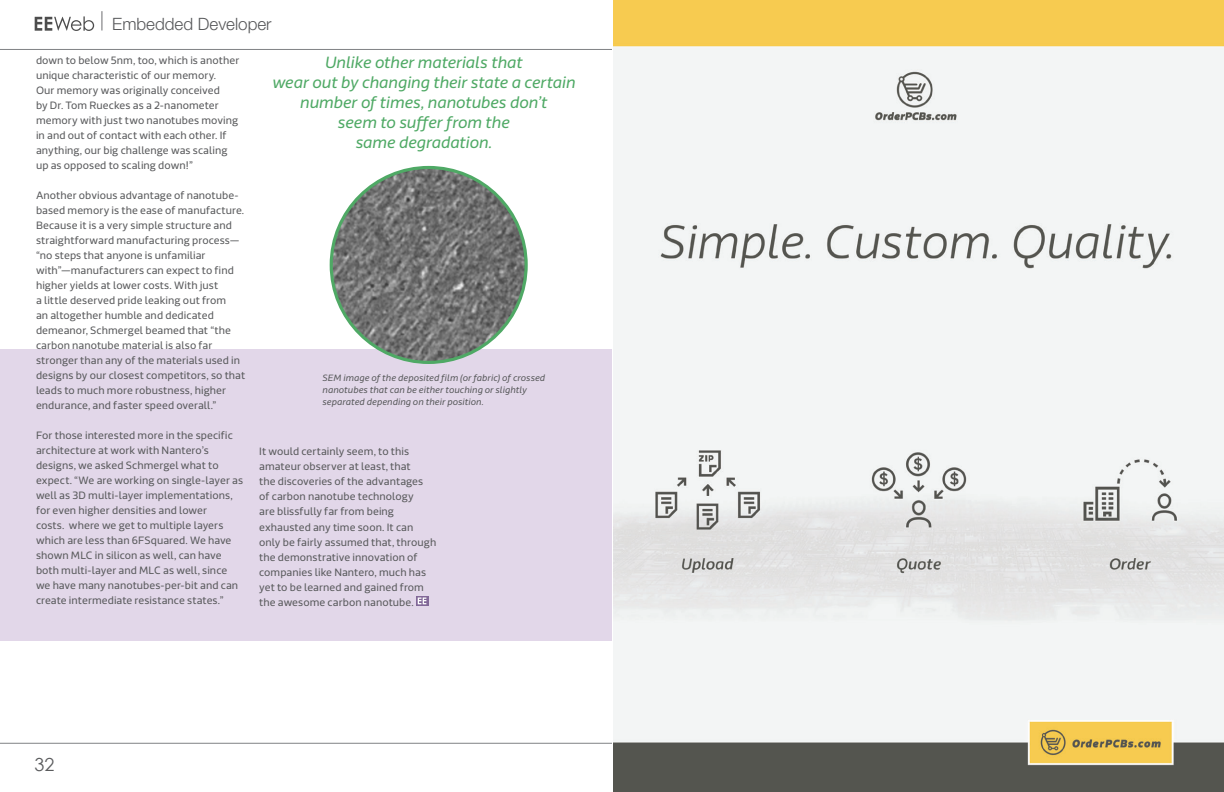
<style>
.page{position:relative;width:1224px;height:792px;background:#fff}
.page>*{position:absolute;margin:0;border:0;box-sizing:border-box;transform-origin:0 0}
.t1{font:18px "Century Gothic";color:#5a5b5d}
.t2{font:300 17px "Helvetica Neue LT Std";color:#57585a}
.t3{font:italic 16px/20px "Riona Sans";letter-spacing:-.005em;color:#4fa965;text-align:center}
.t4{font:10.5px/15px "Riona Sans";letter-spacing:.005em;color:#58595b}
.t5{font:italic 9px/12px "Riona Sans";letter-spacing:.005em;color:#58595b}
</style>
<div class="page">
<svg style="left:35px;top:16px;width:59px;height:15px"></svg>
<svg style="left:101px;top:11px;width:1px;height:20px"></svg>
<div style="left:0;top:349px;width:612px;height:292px;background:#e2d7e9"></div>
<svg style="left:416px;top:596px;width:12px;height:9px"></svg>
<svg style="left:418px;top:598px;width:8px;height:6px"></svg>
<img style="left:331px;top:167px;width:195px;height:195px;border-radius:97px">
<img style="left:613px;top:0;width:611px;height:792px">
<hr style="left:0;top:743px;width:612px;height:1px;background:#808285">
<hr style="left:0;top:49px;width:612px;height:1px;background:#808285">
<h2 class="t2" style="left:112px;top:14px;width:161px">Embedded Developer</h2>
<p class="t4" style="left:36px;top:53px;width:205px">down to below 5nm, too, which is another unique characteristic of our memory.<br>Our memory was originally conceived<br>by Dr. Tom Rueckes as a 2-nanometer memory with just two nanotubes moving in and out of contact with each other. If anything, our big challenge was scaling up as opposed to scaling down!”</p>
<p class="t4" style="left:36px;top:188px;width:211px">Another obvious advantage of nanotube&shy;based memory is the ease of manufacture.<br>Because it is a very simple structure and straightforward manufacturing process— “no steps that anyone is unfamiliar with”—manufacturers can expect to find higher yields at lower costs. With just<br>a little deserved pride leaking out from<br>an altogether humble and dedicated demeanor, Schmergel beamed that “the carbon nanotube material is also far stronger than any of the materials used in designs by our closest competitors, so that leads to much more robustness, higher endurance, and faster speed overall.”</p>
<p class="t4" style="left:36px;top:428px;width:209px">For those interested more in the specific architecture at work with Nantero’s designs, we asked Schmergel what to expect. “We are working on single-layer as well as 3D multi-layer implementations, for even higher densities and lower<br>costs. where we get to multiple layers which are less than 6FSquared. We have shown MLC in silicon as well, can have both multi-layer and MLC as well, since we have many nanotubes-per-bit and can create intermediate resistance states.”</p>
<p class="t3" style="left:272px;top:53px;width:305px">Unlike other materials that<br>wear out by changing their state a certain number of times, nanotubes don’t<br>seem to suffer from the<br>same degradation.</p>
<p class="t5" style="left:322px;top:372px;width:224px">SEM image of the deposited film (or fabric) of crossed nanotubes that can be either touching or slightly separated depending on their position.</p>
<p class="t4" style="left:259px;top:445px;width:179px">It would certainly seem, to this amateur observer at least, that<br>the discoveries of the advantages of carbon nanotube technology<br>are blissfully far from being exhausted any time soon. It can only be fairly assumed that, through the demonstrative innovation of companies like Nantero, much has yet to be learned and gained from the awesome carbon nanotube.</p>
<h1 class="t1" style="left:35px;top:754px;width:21px">32</h1>
</div>
